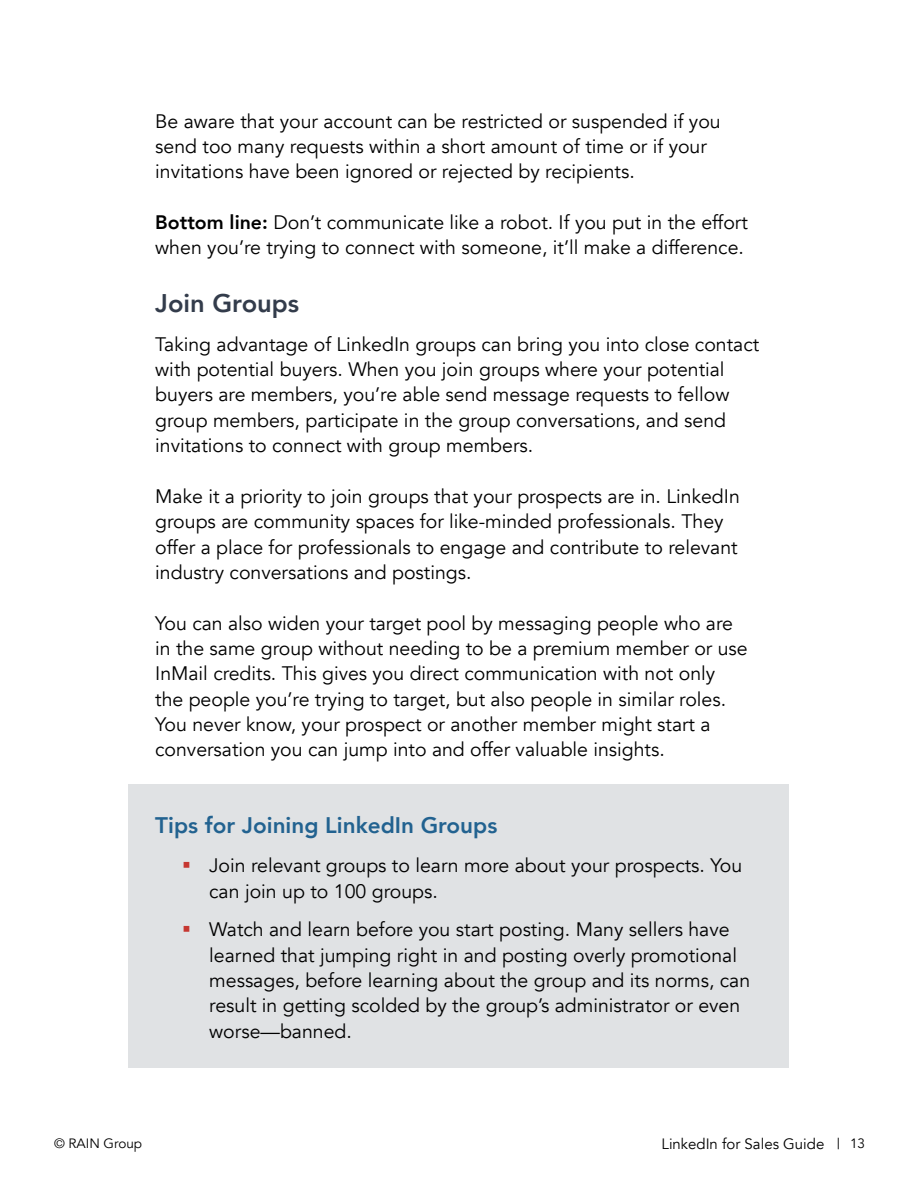
<style>
.page{position:relative;width:918px;height:1188px;background:#fff}
.page>*{position:absolute;margin:0;border:0;box-sizing:border-box;transform-origin:0 0}
.t1{font:800 25.5px "Avenir";color:#333c4b}
.t2{font:800 22.5px "Avenir";color:#226290}
.t3{font:19.5px/25.3px "Avenir";color:#000}
.t4{font:15px "Avenir";color:#000}
.t5{font:13.5px "Avenir";color:#000}
.s1{font-weight:800}
.s2{color:#c63731}
.s3{font-size:13.5px}
</style>
<div class="page">
<div style="left:129px;top:785px;width:660px;height:283px;background:#e0e2e4"></div>
<p class="t3" style="left:155px;top:108px;width:567px">Be aware that your account can be restricted or suspended if you send too many requests within a short amount of time or if your invitations have been ignored or rejected by recipients.</p>
<p class="t3" style="left:155px;top:210px;width:594px"><span class="s1">Bottom line:</span> Don’t communicate like a robot. If you put in the effort when you’re trying to connect with someone, it’ll make a difference.</p>
<h1 class="t1" style="left:155px;top:283px;width:145px">Join Groups</h1>
<p class="t3" style="left:155px;top:332px;width:605px">Taking advantage of LinkedIn groups can bring you into close contact with potential buyers. When you join groups where your potential buyers are members, you’re able send message requests to fellow group members, participate in the group conversations, and send invitations to connect with group members.</p>
<p class="t3" style="left:155px;top:484px;width:586px">Make it a priority to join groups that your prospects are in. LinkedIn groups are community spaces for like-minded professionals. They offer a place for professionals to engage and contribute to relevant industry conversations and postings.</p>
<p class="t3" style="left:155px;top:611px;width:594px">You can also widen your target pool by messaging people who are in the same group without needing to be a premium member or use InMail credits. This gives you direct communication with not only the people you’re trying to target, but also people in similar roles.<br>You never know, your prospect or another member might start a conversation you can jump into and offer valuable insights.</p>
<p class="t2" style="left:155px;top:808px;width:344px">Tips for Joining LinkedIn Groups</p>
<p class="t3" style="left:209px;top:853px;width:535px;text-indent:-27px"><span class="s2">▪</span> Join relevant groups to learn more about your prospects. You can join up to 100 groups.</p>
<p class="t3" style="left:209px;top:917px;width:542px;text-indent:-27px"><span class="s2">▪</span> Watch and learn before you start posting. Many sellers have learned that jumping right in and posting overly promotional messages, before learning about the group and its norms, can result in getting scolded by the group’s administrator or even worse—banned.</p>
<p class="t5" style="left:54px;top:1135px;width:90px">© RAIN Group</p>
<p class="t4" style="left:662px;top:1135px;width:205px">LinkedIn for Sales Guide | <span class="s3">13</span></p>
</div>
